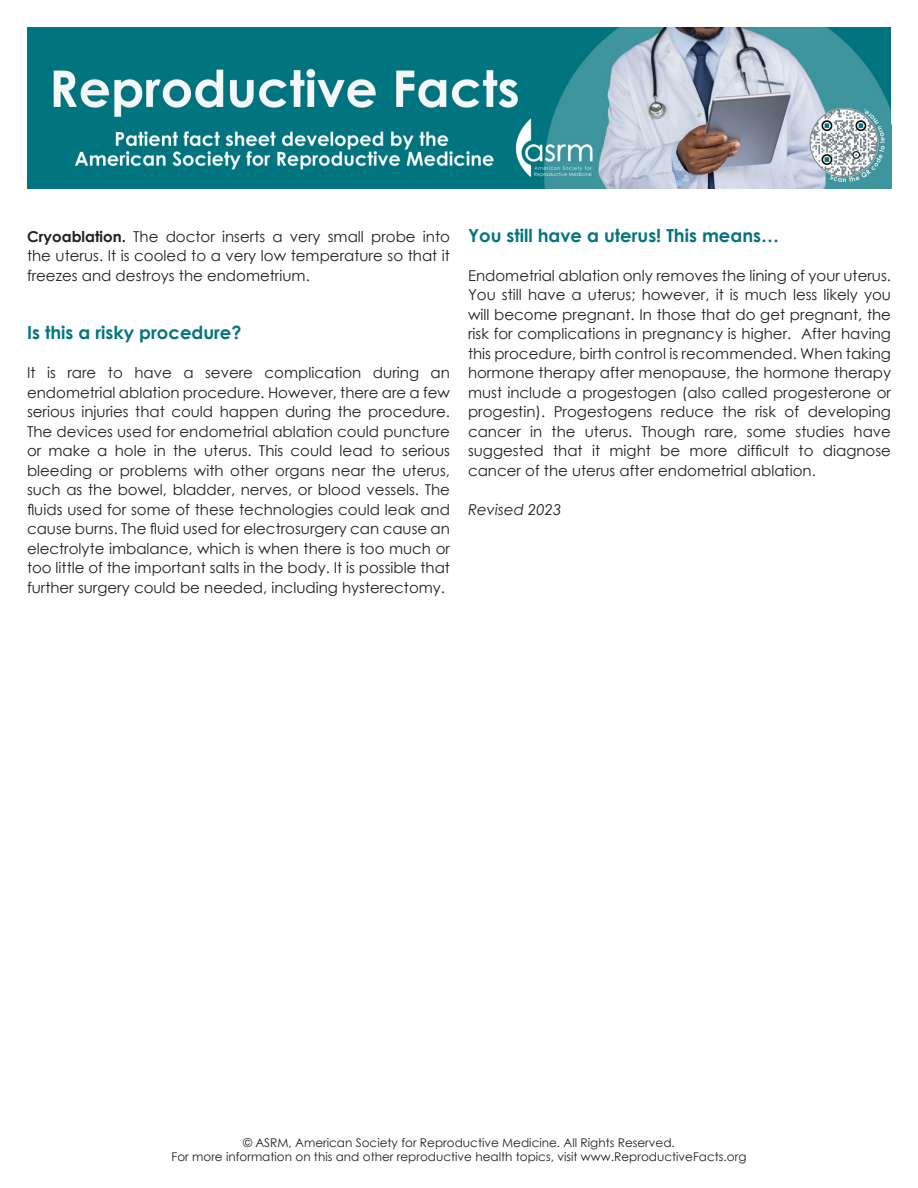
<style>
.page{position:relative;width:918px;height:1188px;background:#fff}
.page>*{position:absolute;margin:0;border:0;box-sizing:border-box;transform-origin:0 0}
.Subheading{font:700 18px "Century Gothic";color:#05747f}
.Main_Body{font:15px/19.5px "Century Gothic";color:#231f20;text-align:justify}
.Main_Body-2{font:italic 15px "Century Gothic";color:#231f20}
.t1{font:12px/14.4px "Century Gothic";color:#231f20;text-align:center}
.s1{font-weight:700}
</style>
<div class="page">
<img style="left:27px;top:27px;width:864px;height:162px">
<p class="Main_Body" style="left:27px;top:226px;width:425px"><span class="s1">Cryoablation.</span> The doctor inserts a very small probe into the uterus. It is cooled to a very low temperature so that it freezes and destroys the endometrium.</p>
<p class="Subheading" style="left:27px;top:319px;width:216px">Is this a risky procedure?</p>
<p class="Main_Body" style="left:27px;top:363px;width:425px">It is rare to have a severe complication during an endometrial ablation procedure. However, there are a few serious injuries that could happen during the procedure.<br>The devices used for endometrial ablation could puncture or make a hole in the uterus. This could lead to serious bleeding or problems with other organs near the uterus, such as the bowel, bladder, nerves, or blood vessels. The fluids used for some of these technologies could leak and cause burns. The fluid used for electrosurgery can cause an electrolyte imbalance, which is when there is too much or too little of the important salts in the body. It is possible that further surgery could be needed, including hysterectomy.</p>
<p class="Subheading" style="left:468px;top:221px;width:313px">You still have a uterus! This means…</p>
<p class="Main_Body" style="left:468px;top:265px;width:425px">Endometrial ablation only removes the lining of your uterus.<br>You still have a uterus; however, it is much less likely you will become pregnant. In those that do get pregnant, the risk for complications in pregnancy is higher. After having this procedure, birth control is recommended. When taking hormone therapy after menopause, the hormone therapy must include a progestogen (also called progesterone or progestin). Progestogens reduce the risk of developing cancer in the uterus. Though rare, some studies have suggested that it might be more difficult to diagnose cancer of the uterus after endometrial ablation.</p>
<p class="Main_Body-2" style="left:468px;top:499px;width:95px">Revised 2023</p>
<p class="t1" style="left:172px;top:1135px;width:576px">© ASRM, American Society for Reproductive Medicine. All Rights Reserved.<br>For more information on this and other reproductive health topics, visit www.ReproductiveFacts.org</p>
</div>
